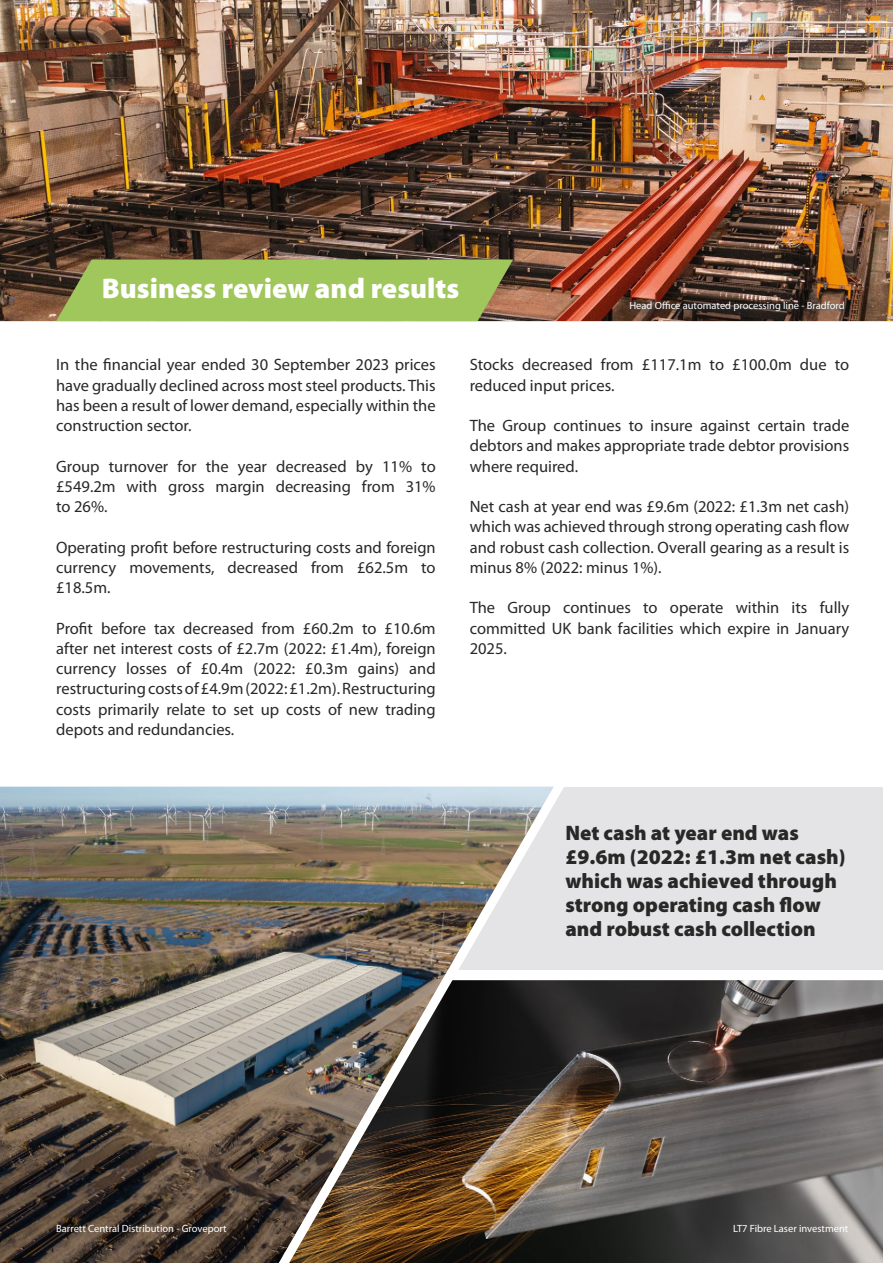
<style>
.page{position:relative;width:893px;height:1263px;background:#fff}
.page>*{position:absolute;margin:0;border:0;box-sizing:border-box;transform-origin:0 0}
.t1{font:900 28.5px "Myriad Pro";color:#fff}
.t2{font:900 21px/24px "Myriad Pro";color:#282827}
.t3{font:16.5px/20.2px "Myriad Pro";color:#282827;text-align:justify}
.t4{font:10.5px "Myriad Pro";color:#fff}
</style>
<div class="page">
<div style="left:377px;top:787px;width:506px;height:182px;background:#e4e4e7"></div>
<img style="left:589px;top:980px;width:267px;height:283px">
<img style="left:0;top:787px;width:246px;height:476px">
<svg style="left:856px;top:321px;width:11px;height:942px"></svg>
<img style="left:0;top:0;width:867px;height:321px">
<svg style="left:56px;top:259px;width:457px;height:62px;background:#9bbc58"></svg>
<img style="left:246px;top:786px;width:343px;height:477px">
<img style="left:629px;top:301px;width:219px;height:14px">
<svg style="left:867px;top:0;width:26px;height:1263px"></svg>
<h1 class="t1" style="left:102px;top:272px;width:359px">Business review and results</h1>
<p class="t4" style="left:629px;top:300px;width:217px">Head Office automated processing line - Bradford</p>
<p class="t3" style="left:56px;top:355px;width:381px">In the financial year ended 30 September 2023 prices have gradually declined across most steel products. This has been a result of lower demand, especially within the construction sector.</p>
<p class="t3" style="left:56px;top:456px;width:381px">Group turnover for the year decreased by 11% to £549.2m with gross margin decreasing from 31% to 26%.</p>
<p class="t3" style="left:56px;top:537px;width:381px">Operating profit before restructuring costs and foreign currency movements, decreased from £62.5m to £18.5m.</p>
<p class="t3" style="left:56px;top:618px;width:381px">Profit before tax decreased from £60.2m to £10.6m after net interest costs of £2.7m (2022: £1.4m), foreign currency losses of £0.4m (2022: £0.3m gains) and restructuring costs of £4.9m (2022: £1.2m). Restructuring costs primarily relate to set up costs of new trading depots and redundancies.</p>
<p class="t3" style="left:470px;top:355px;width:381px">Stocks decreased from £117.1m to £100.0m due to reduced input prices.</p>
<p class="t3" style="left:470px;top:416px;width:381px">The Group continues to insure against certain trade debtors and makes appropriate trade debtor provisions where required.</p>
<p class="t3" style="left:470px;top:497px;width:381px">Net cash at year end was £9.6m (2022: £1.3m net cash) which was achieved through strong operating cash flow and robust cash collection. Overall gearing as a result is minus 8% (2022: minus 1%).</p>
<p class="t3" style="left:470px;top:598px;width:381px">The Group continues to operate within its fully committed UK bank facilities which expire in January 2025.</p>
<p class="t2" style="left:565px;top:821px;width:282px">Net cash at year end was £9.6m (2022: £1.3m net cash) which was achieved through strong operating cash flow and robust cash collection</p>
<p class="t4" style="left:56px;top:1223px;width:172px">Barrett Central Distribution - Groveport</p>
<p class="t4" style="left:733px;top:1223px;width:117px">LT7 Fibre Laser investment</p>
</div>
